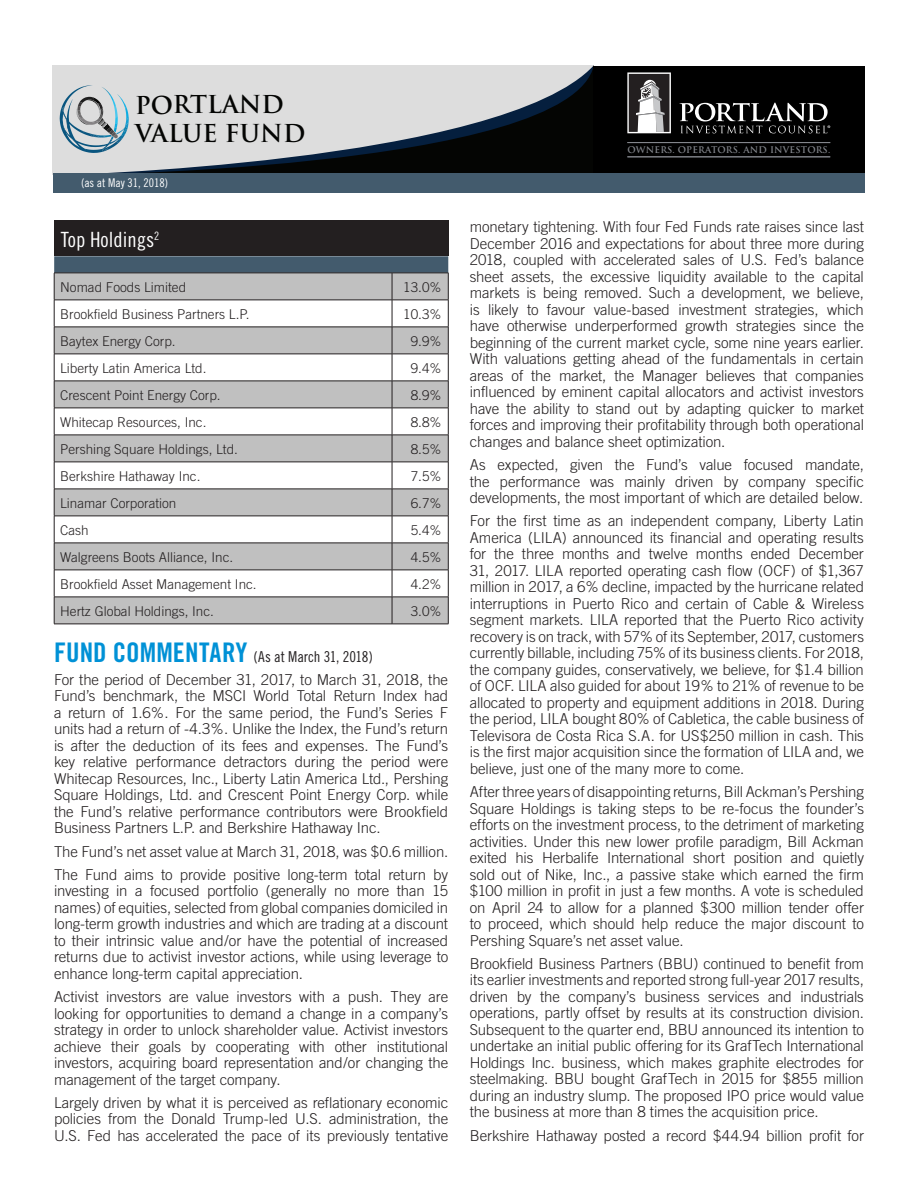
<style>
.page{position:relative;width:918px;height:1188px;background:#fff}
.page>*{position:absolute;margin:0;border:0;box-sizing:border-box;transform-origin:0 0}
.t1{font:700 24px/28.8px "Trajan";letter-spacing:-.005em;color:#040503}
.t2{font:21px "Trade Gothic Cond Eighteen";color:#fff}
.Body_-_Bullets{font:300 15px/16.5px "Trade Gothic";letter-spacing:-.005em;color:#231f20;text-align:justify}
.Body_-_Bullets-2{font:15px "Trade Gothic Cond Eighteen";letter-spacing:-.01em;color:#231f20}
.t3{font:300 13.5px "Trade Gothic";color:#231f20}
.t4{font:12px "Trade Gothic Cond Eighteen";color:#fff}
.t5{font:700 9px "Trajan Pro";letter-spacing:.02em;color:#83868c}
.s1{font-family:"Trade Gothic Bold Cond Twenty";font-size:27px;color:#0091d6}
</style>
<div class="page">
<svg style="left:53px;top:66px;width:540px;height:108px;background:#9c9ea0"></svg>
<svg style="left:60px;top:85px;width:70px;height:68px;background:#b0bfc6"></svg>
<div style="left:593px;top:66px;width:271px;height:114px;background:#000"></div>
<hr style="left:627px;top:142px;width:203px;height:1px;background:#83868c">
<hr style="left:627px;top:157px;width:203px;height:1px;background:#83868c">
<svg style="left:627px;top:72px;width:44px;height:61px;background:#817f80"></svg>
<svg style="left:680px;top:103px;width:150px;height:30px"></svg>
<div style="left:53px;top:174px;width:811px;height:19px;background:#435b6d"></div>
<div style="left:54px;top:220px;width:394px;height:36px;background:#231f20"></div>
<hr style="left:54px;top:624px;width:338px;height:1px;background:#231f20">
<svg style="left:54px;top:256px;width:395px;height:368px"></svg>
<hr style="left:392px;top:624px;width:56px;height:1px;background:#231f20">
<p class="t1" style="left:135px;top:90px;width:172px">PORTLAND<br>VALUE FUND</p>
<p class="t4" style="left:81px;top:176px;width:89px">(as at May 31, 2018)</p>
<p class="t2" style="left:61px;top:227px;width:100px">Top Holdings<sup>2</sup></p>
<p class="t3" style="left:60px;top:279px;width:128px">Nomad Foods Limited</p>
<p class="t3" style="left:403px;top:279px;width:40px">13.0%</p>
<p class="t3" style="left:60px;top:306px;width:191px">Brookfield Business Partners L.P.</p>
<p class="t3" style="left:403px;top:306px;width:40px">10.3%</p>
<p class="t3" style="left:60px;top:333px;width:117px">Baytex Energy Corp.</p>
<p class="t3" style="left:411px;top:333px;width:32px">9.9%</p>
<p class="t3" style="left:60px;top:360px;width:148px">Liberty Latin America Ltd.</p>
<p class="t3" style="left:411px;top:360px;width:32px">9.4%</p>
<p class="t3" style="left:60px;top:387px;width:162px">Crescent Point Energy Corp.</p>
<p class="t3" style="left:411px;top:387px;width:32px">8.9%</p>
<p class="t3" style="left:60px;top:414px;width:148px">Whitecap Resources, Inc.</p>
<p class="t3" style="left:411px;top:414px;width:32px">8.8%</p>
<p class="t3" style="left:60px;top:441px;width:179px">Pershing Square Holdings, Ltd.</p>
<p class="t3" style="left:411px;top:441px;width:32px">8.5%</p>
<p class="t3" style="left:60px;top:468px;width:142px">Berkshire Hathaway Inc.</p>
<p class="t3" style="left:411px;top:468px;width:32px">7.5%</p>
<p class="t3" style="left:60px;top:495px;width:118px">Linamar Corporation</p>
<p class="t3" style="left:411px;top:495px;width:32px">6.7%</p>
<p class="t3" style="left:60px;top:522px;width:30px">Cash</p>
<p class="t3" style="left:411px;top:522px;width:32px">5.4%</p>
<p class="t3" style="left:60px;top:549px;width:175px">Walgreens Boots Alliance, Inc.</p>
<p class="t3" style="left:411px;top:549px;width:32px">4.5%</p>
<p class="t3" style="left:60px;top:576px;width:198px">Brookfield Asset Management Inc.</p>
<p class="t3" style="left:411px;top:576px;width:32px">4.2%</p>
<p class="t3" style="left:60px;top:603px;width:155px">Hertz Global Holdings, Inc.</p>
<p class="t3" style="left:411px;top:603px;width:32px">3.0%</p>
<p class="Body_-_Bullets-2" style="left:54px;top:647px;width:321px"><span class="s1">FUND COMMENTARY</span> (As at March 31, 2018)</p>
<p class="Body_-_Bullets" style="left:54px;top:671px;width:396px">For the period of December 31, 2017, to March 31, 2018, the Fund’s benchmark, the MSCI World Total Return Index had a return of 1.6%. For the same period, the Fund’s Series F units had a return of -4.3%. Unlike the Index, the Fund’s return is after the deduction of its fees and expenses. The Fund’s key relative performance detractors during the period were Whitecap Resources, Inc., Liberty Latin America Ltd., Pershing Square Holdings, Ltd. and Crescent Point Energy Corp. while the Fund’s relative performance contributors were Brookfield Business Partners L.P. and Berkshire Hathaway Inc.</p>
<p class="Body_-_Bullets" style="left:54px;top:843px;width:396px">The Fund’s net asset value at March 31, 2018, was $0.6 million.</p>
<p class="Body_-_Bullets" style="left:54px;top:866px;width:396px">The Fund aims to provide positive long-term total return by investing in a focused portfolio (generally no more than 15 names) of equities, selected from global companies domiciled in long-term growth industries and which are trading at a discount to their intrinsic value and/or have the potential of increased returns due to activist investor actions, while using leverage to enhance long-term capital appreciation.</p>
<p class="Body_-_Bullets" style="left:54px;top:988px;width:396px">Activist investors are value investors with a push. They are looking for opportunities to demand a change in a company’s strategy in order to unlock shareholder value. Activist investors achieve their goals by cooperating with other institutional investors, acquiring board representation and/or changing the management of the target company.</p>
<p class="Body_-_Bullets" style="left:54px;top:1094px;width:396px">Largely driven by what it is perceived as reflationary economic policies from the Donald Trump-led U.S. administration, the U.S. Fed has accelerated the pace of its previously tentative</p>
<p class="t5" style="left:627px;top:144px;width:204px">OWNERS. OPERATORS. AND INVESTORS.</p>
<p class="Body_-_Bullets" style="left:470px;top:219px;width:396px">monetary tightening. With four Fed Funds rate raises since last December 2016 and expectations for about three more during 2018, coupled with accelerated sales of U.S. Fed’s balance sheet assets, the excessive liquidity available to the capital markets is being removed. Such a development, we believe, is likely to favour value-based investment strategies, which have otherwise underperformed growth strategies since the beginning of the current market cycle, some nine years earlier.<br>With valuations getting ahead of the fundamentals in certain areas of the market, the Manager believes that companies influenced by eminent capital allocators and activist investors have the ability to stand out by adapting quicker to market forces and improving their profitability through both operational changes and balance sheet optimization.</p>
<p class="Body_-_Bullets" style="left:470px;top:456px;width:396px">As expected, given the Fund’s value focused mandate, the performance was mainly driven by company specific developments, the most important of which are detailed below.</p>
<p class="Body_-_Bullets" style="left:470px;top:513px;width:396px">For the first time as an independent company, Liberty Latin America (LILA) announced its financial and operating results for the three months and twelve months ended December 31, 2017. LILA reported operating cash flow (OCF) of $1,367 million in 2017, a 6% decline, impacted by the hurricane related interruptions in Puerto Rico and certain of Cable &amp; Wireless segment markets. LILA reported that the Puerto Rico activity recovery is on track, with 57% of its September, 2017, customers currently billable, including 75% of its business clients. For 2018, the company guides, conservatively, we believe, for $1.4 billion of OCF. LILA also guided for about 19% to 21% of revenue to be allocated to property and equipment additions in 2018. During the period, LILA bought 80% of Cabletica, the cable business of Televisora de Costa Rica S.A. for US$250 million in cash. This is the first major acquisition since the formation of LILA and, we believe, just one of the many more to come.</p>
<p class="Body_-_Bullets" style="left:470px;top:783px;width:396px">After three years of disappointing returns, Bill Ackman’s Pershing Square Holdings is taking steps to be re-focus the founder’s efforts on the investment process, to the detriment of marketing activities. Under this new lower profile paradigm, Bill Ackman exited his Herbalife International short position and quietly sold out of Nike, Inc., a passive stake which earned the firm $100 million in profit in just a few months. A vote is scheduled on April 24 to allow for a planned $300 million tender offer to proceed, which should help reduce the major discount to Pershing Square’s net asset value.</p>
<p class="Body_-_Bullets" style="left:470px;top:955px;width:396px">Brookfield Business Partners (BBU) continued to benefit from its earlier investments and reported strong full-year 2017 results, driven by the company’s business services and industrials operations, partly offset by results at its construction division.<br>Subsequent to the quarter end, BBU announced its intention to undertake an initial public offering for its GrafTech International Holdings Inc. business, which makes graphite electrodes for steelmaking. BBU bought GrafTech in 2015 for $855 million during an industry slump. The proposed IPO price would value the business at more than 8 times the acquisition price.</p>
<p class="Body_-_Bullets" style="left:470px;top:1127px;width:396px">Berkshire Hathaway posted a record $44.94 billion profit for</p>
</div>
